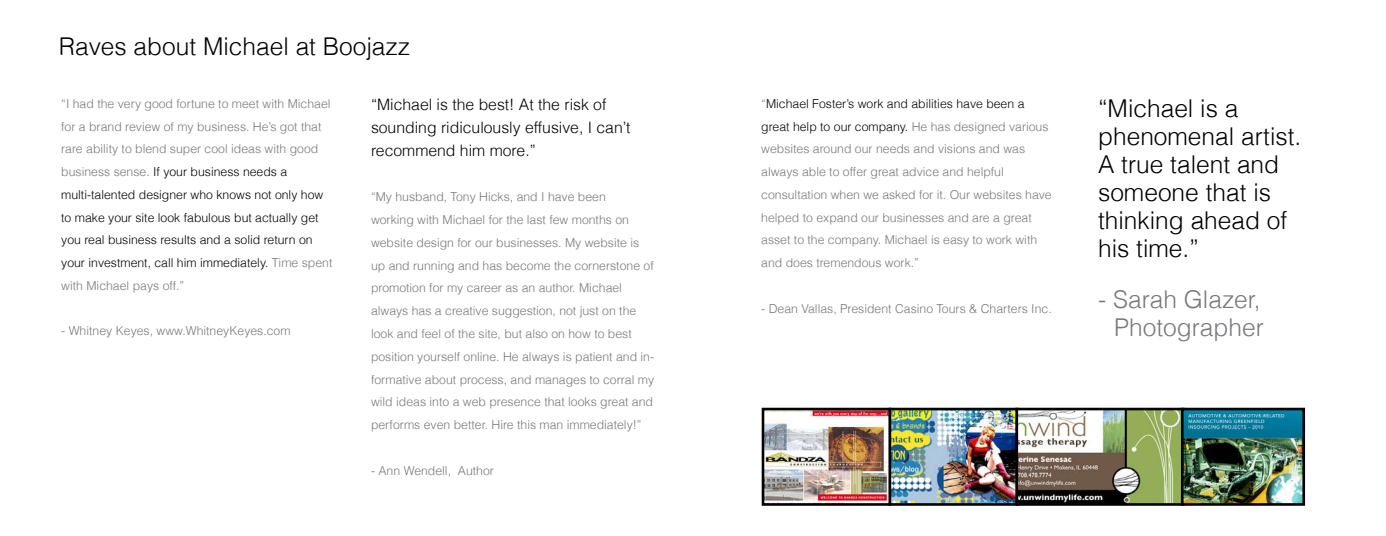
<style>
.page{position:relative;width:1386px;height:536px;background:#fff}
.page>*{position:absolute;margin:0;border:0;box-sizing:border-box;transform-origin:0 0}
.t1{font:300 24.5px/28px "Helvetica";color:#000}
.t2{font:300 24.5px/28px "Helvetica";color:#76787b;text-align:right}
.t3{font:300 15.75px/22.8px "Helvetica";color:#000}
.t4{font:300 12.25px/22.8px "Helvetica";color:#76787b}
.t5{font:300 12.25px/22.8px "Helvetica";color:#000}
.s1{color:#76787b}
.s2{color:#000}
</style>
<div class="page">
<img style="left:766px;top:411px;width:121px;height:90px">
<div style="left:762px;top:407px;width:129px;height:98px;border:3px solid #030303"></div>
<img style="left:893px;top:411px;width:121px;height:90px">
<div style="left:889px;top:407px;width:129px;height:98px;border:3px solid #030303"></div>
<img style="left:1020px;top:411px;width:160px;height:90px">
<div style="left:1016px;top:407px;width:168px;height:98px;border:3px solid #030303"></div>
<img style="left:1185px;top:411px;width:116px;height:90px">
<div style="left:1181px;top:407px;width:124px;height:98px;border:3px solid #030303"></div>
<h1 class="t1" style="left:59px;top:32px;width:353px">Raves about Michael at Boojazz</h1>
<p class="t5" style="left:61px;top:92px;width:273px"><span class="s1">“I had the very good fortune to meet with Michael for a brand review of my business. He’s got that rare ability to blend super cool ideas with good business sense.</span> If your business needs a multi-talented designer who knows not only how to make your site look fabulous but actually get you real business results and a solid return on your investment, call him immediately. <span class="s1">Time spent with Michael pays off.”</span></p>
<p class="t4" style="left:61px;top:319px;width:231px">- Whitney Keyes, www.WhitneyKeyes.com</p>
<p class="t3" style="left:371px;top:93px;width:261px">“Michael is the best! At the risk of sounding ridiculously effusive, I can’t recommend him more.”</p>
<p class="t4" style="left:371px;top:185px;width:285px">“My husband, Tony Hicks, and I have been<br>working with Michael for the last few months on website design for our businesses. My website is up and running and has become the cornerstone of promotion for my career as an author. Michael always has a creative suggestion, not just on the look and feel of the site, but also on how to best position yourself online. He always is patient and in&shy;formative about process, and manages to corral my wild ideas into a web presence that looks great and performs even better. Hire this man immediately!”</p>
<p class="t4" style="left:371px;top:458px;width:125px">- Ann Wendell, Author</p>
<p class="t4" style="left:761px;top:92px;width:292px">“<span class="s2">Michael Foster’s work and abilities have been a great help to our company.</span> He has designed various websites around our needs and visions and was always able to offer great advice and helpful consultation when we asked for it. Our websites have helped to expand our businesses and are a great asset to the company. Michael is easy to work with and does tremendous work.”</p>
<p class="t4" style="left:761px;top:297px;width:292px">- Dean Vallas, President Casino Tours &amp; Charters Inc.</p>
<h1 class="t1" style="left:1098px;top:94px;width:205px">“Michael is a phenomenal artist.<br>A true talent and someone that is thinking ahead of his time.”</h1>
<h1 class="t2" style="left:1098px;top:284px;width:167px">- Sarah Glazer,<br>Photographer</h1>
</div>
